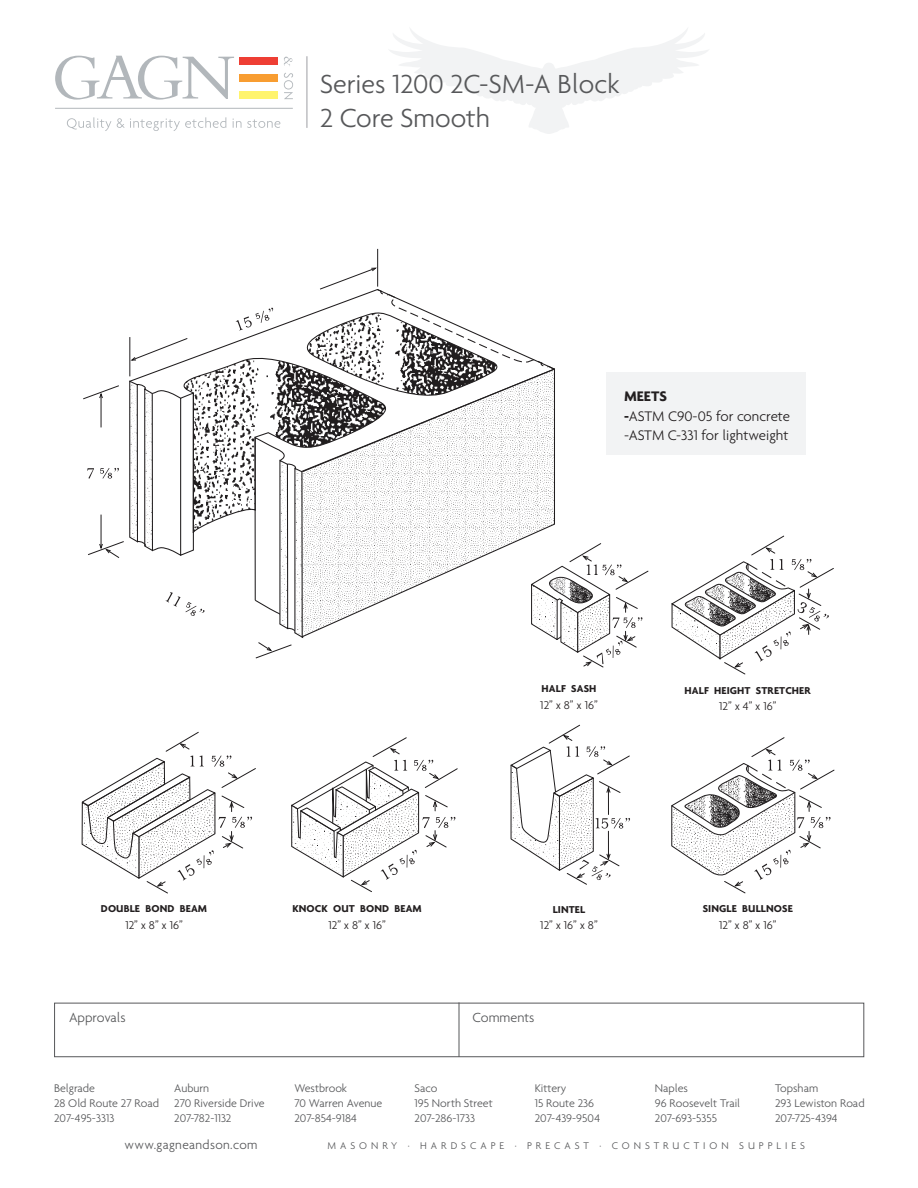
<style>
.page{position:relative;width:918px;height:1188px;background:#fff}
.page>*{position:absolute;margin:0;border:0;box-sizing:border-box;transform-origin:0 0}
.t1{font:300 28.2px/33.9px "Agenda";color:#57585a}
.t2{font:300 15px/19.5px "Agenda";color:#231f20}
.t3{font:300 14.25px "Agenda";color:#57585a}
.t4{font:300 13.5px "Agenda";letter-spacing:.025em;color:#57585a}
.t5{font:300 12.15px "Agenda";color:#231f20}
.t6{font:300 12px/15px "Agenda";color:#57585a}
.t7{font:700 10.8px "Agenda";letter-spacing:.01em;color:#231f20}
.t8{font:300 10.5px "Agenda";letter-spacing:.38em;color:#57585a}
.s1{font-weight:700}
</style>
<div class="page">
<svg style="left:389px;top:28px;width:319px;height:106px"></svg>
<hr style="left:306px;top:56px;width:1px;height:72px;background:#a8a9ad">
<svg style="left:284px;top:57px;width:8px;height:9px"></svg>
<svg style="left:284px;top:73px;width:9px;height:26px"></svg>
<div style="left:239px;top:57px;width:39px;height:8px;background:#ee3e34"></div>
<div style="left:239px;top:74px;width:39px;height:8px;background:#f89d31"></div>
<div style="left:239px;top:91px;width:39px;height:8px;background:#fff46d"></div>
<svg style="left:55px;top:56px;width:179px;height:44px"></svg>
<hr style="left:55px;top:108px;width:238px;height:1px;background:#b2b7bb">
<svg style="left:67px;top:117px;width:44px;height:14px"></svg>
<svg style="left:117px;top:117px;width:109px;height:14px"></svg>
<svg style="left:233px;top:118px;width:8px;height:10px"></svg>
<svg style="left:247px;top:119px;width:33px;height:9px"></svg>
<div style="left:54px;top:1003px;width:810px;height:54px;border:1px solid #57585a"></div>
<hr style="left:459px;top:1002px;width:1px;height:55px;background:#57585a">
<div style="left:606px;top:373px;width:200px;height:82px;background:#f2f3f4"></div>
<svg style="left:510px;top:725px;width:120px;height:160px"></svg>
<svg style="left:671px;top:535px;width:163px;height:140px"></svg>
<svg style="left:396px;top:737px;width:62px;height:138px"></svg>
<svg style="left:671px;top:737px;width:164px;height:156px"></svg>
<svg style="left:81px;top:742px;width:99px;height:151px"></svg>
<svg style="left:180px;top:731px;width:216px;height:161px"></svg>
<hr style="left:377px;top:249px;width:1px;height:38px;background:#201d1e">
<svg style="left:83px;top:268px;width:566px;height:400px"></svg>
<svg style="left:128px;top:288px;width:427px;height:313px"></svg>
<h1 class="t1" style="left:320px;top:66px;width:301px">Series 1200 2C-SM-A Block<br>2 Core Smooth</h1>
<p class="t2" style="left:624px;top:387px;width:167px"><span class="s1">MEETS<br>-</span>ASTM C90-05 for concrete -ASTM C-331 for lightweight</p>
<p class="t7" style="left:542px;top:682px;width:56px">HALF SASH</p>
<p class="t5" style="left:540px;top:698px;width:59px">12” x 8” x 16”</p>
<p class="t7" style="left:685px;top:684px;width:128px">HALF HEIGHT STRETCHER</p>
<p class="t5" style="left:719px;top:699px;width:59px">12” x 4” x 16”</p>
<p class="t7" style="left:101px;top:902px;width:108px">DOUBLE BOND BEAM</p>
<p class="t5" style="left:125px;top:918px;width:59px">12” x 8” x 16”</p>
<p class="t7" style="left:292px;top:902px;width:131px">KNOCK OUT BOND BEAM</p>
<p class="t5" style="left:328px;top:918px;width:59px">12” x 8” x 16”</p>
<p class="t7" style="left:553px;top:903px;width:34px">LINTEL</p>
<p class="t5" style="left:540px;top:918px;width:59px">12” x 16” x 8”</p>
<p class="t7" style="left:703px;top:902px;width:92px">SINGLE BULLNOSE</p>
<p class="t5" style="left:719px;top:918px;width:59px">12” x 8” x 16”</p>
<p class="t3" style="left:69px;top:1009px;width:58px">Approvals</p>
<p class="t3" style="left:472px;top:1009px;width:64px">Comments</p>
<p class="t6" style="left:54px;top:1081px;width:107px">Belgrade<br>28 Old Route 27 Road<br>207-495-3313</p>
<p class="t6" style="left:174px;top:1081px;width:92px">Auburn<br>270 Riverside Drive<br>207-782-1132</p>
<p class="t6" style="left:294px;top:1081px;width:90px">Westbrook<br>70 Warren Avenue<br>207-854-9184</p>
<p class="t6" style="left:415px;top:1081px;width:80px">Saco<br>195 North Street<br>207-286-1733</p>
<p class="t6" style="left:535px;top:1081px;width:67px">Kittery<br>15 Route 236<br>207-439-9504</p>
<p class="t6" style="left:655px;top:1081px;width:87px">Naples<br>96 Roosevelt Trail<br>207-693-5355</p>
<p class="t6" style="left:775px;top:1081px;width:91px">Topsham<br>293 Lewiston Road<br>207-725-4394</p>
<p class="t4" style="left:125px;top:1137px;width:134px">www.gagneandson.com</p>
<p class="t8" style="left:328px;top:1140px;width:479px">MASONRY · HARDSCAPE · PRECAST · CONSTRUCTION SUPPLIES</p>
</div>
